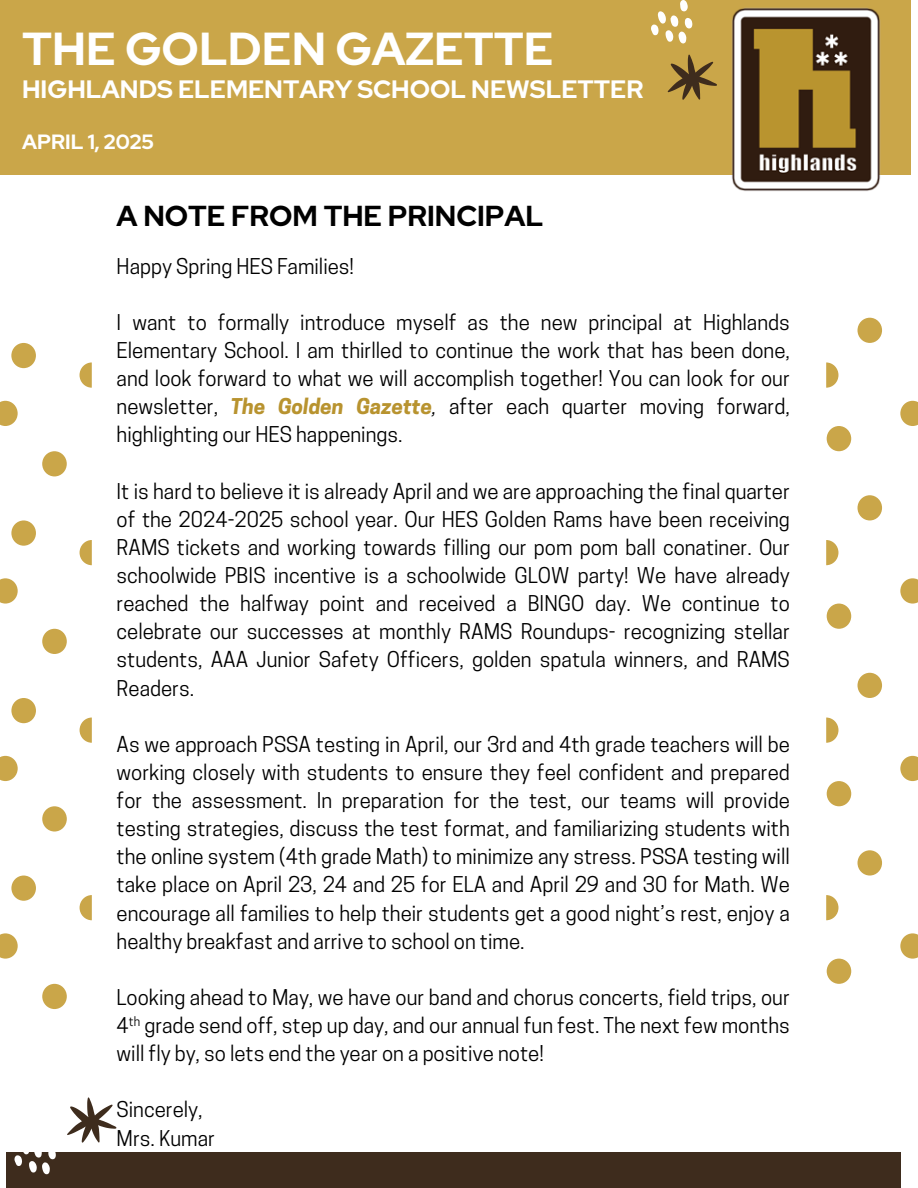
<style>
.page{position:relative;width:918px;height:1188px;background:#fff}
.page>*{position:absolute;margin:0;border:0;box-sizing:border-box;transform-origin:0 0}
.t1{font:700 46.05px "Red Hat Display";color:#fff}
.t2{font:700 28.8px "Red Hat Display";color:#000}
.t3{font:700 25.05px "Red Hat Display";color:#fff}
.t4{font:700 20.55px "Red Hat Display";color:#fff}
.t5{font:20.4px/28.2px "Cooper Hewitt";color:#000;text-align:justify}
.t6{font:12.3px "Cooper Hewitt";color:#000}
.s1{font-weight:700;font-style:italic;color:#b8932f}
.s2{font-style:italic}
</style>
<div class="page">
<div style="left:0;top:0;width:911px;height:174px;background:#caa649"></div>
<div style="left:6px;top:1153px;width:894px;height:35px;background:#3e2c1d"></div>
<svg style="left:651px;top:0;width:41px;height:44px"></svg>
<img style="left:723px;top:7px;width:166px;height:184px">
<svg style="left:668px;top:55px;width:49px;height:45px"></svg>
<svg style="left:14px;top:1152px;width:42px;height:22px"></svg>
<svg style="left:67px;top:1097px;width:49px;height:45px"></svg>
<svg style="left:826px;top:318px;width:92px;height:666px"></svg>
<svg style="left:0;top:342px;width:92px;height:667px"></svg>
<p class="t1" style="left:22px;top:18px;width:533px">THE GOLDEN GAZETTE</p>
<p class="t3" style="left:22px;top:72px;width:623px">HIGHLANDS ELEMENTARY SCHOOL NEWSLETTER</p>
<h2 class="t4" style="left:22px;top:128px;width:133px">APRIL 1, 2025</h2>
<h3 class="t2" style="left:117px;top:197px;width:428px">A NOTE FROM THE PRINCIPAL</h3>
<p class="t5" style="left:117px;top:255px;width:239px">Happy Spring HES Families!</p>
<p class="t5" style="left:117px;top:311px;width:675px">I want to formally introduce myself as the new principal at Highlands Elementary School. I am thirlled to continue the work that has been done, and look forward to what we will accomplish together! You can look for our newsletter, <span class="s1">The Golden Gazette</span><span class="s2">,</span> after each quarter moving forward, highlighting our HES happenings.</p>
<h1 class="t5" style="left:117px;top:480px;width:675px">It is hard to believe it is already April and we are approaching the final quarter of the 2024-2025 school year. Our HES Golden Rams have been receiving RAMS tickets and working towards filling our pom pom ball conatiner. Our schoolwide PBIS incentive is a schoolwide GLOW party! We have already reached the halfway point and received a BINGO day. We continue to celebrate our successes at monthly RAMS Roundups- recognizing stellar students, AAA Junior Safety Officers, golden spatula winners, and RAMS Readers.</h1>
<p class="t5" style="left:117px;top:733px;width:675px">As we approach PSSA testing in April, our 3rd and 4th grade teachers will be working closely with students to ensure they feel confident and prepared for the assessment. In preparation for the test, our teams will provide testing strategies, discuss the test format, and familiarizing students with the online system (4th grade Math) to minimize any stress. PSSA testing will take place on April 23, 24 and 25 for ELA and April 29 and 30 for Math. We encourage all families to help their students get a good night’s rest, enjoy a healthy breakfast and arrive to school on time.</p>
<p class="t5" style="left:117px;top:986px;width:675px">Looking ahead to May, we have our band and chorus concerts, field trips, our 4 grade send off, step up day, and our annual fun fest. The next few months will fly by, so lets end the year on a positive note!</p>
<p class="t6" style="left:129px;top:1017px;width:13px">th</p>
<p class="t5" style="left:117px;top:1098px;width:87px">Sincerely,</p>
<p class="t5" style="left:117px;top:1126px;width:100px">Mrs. Kumar</p>
</div>
